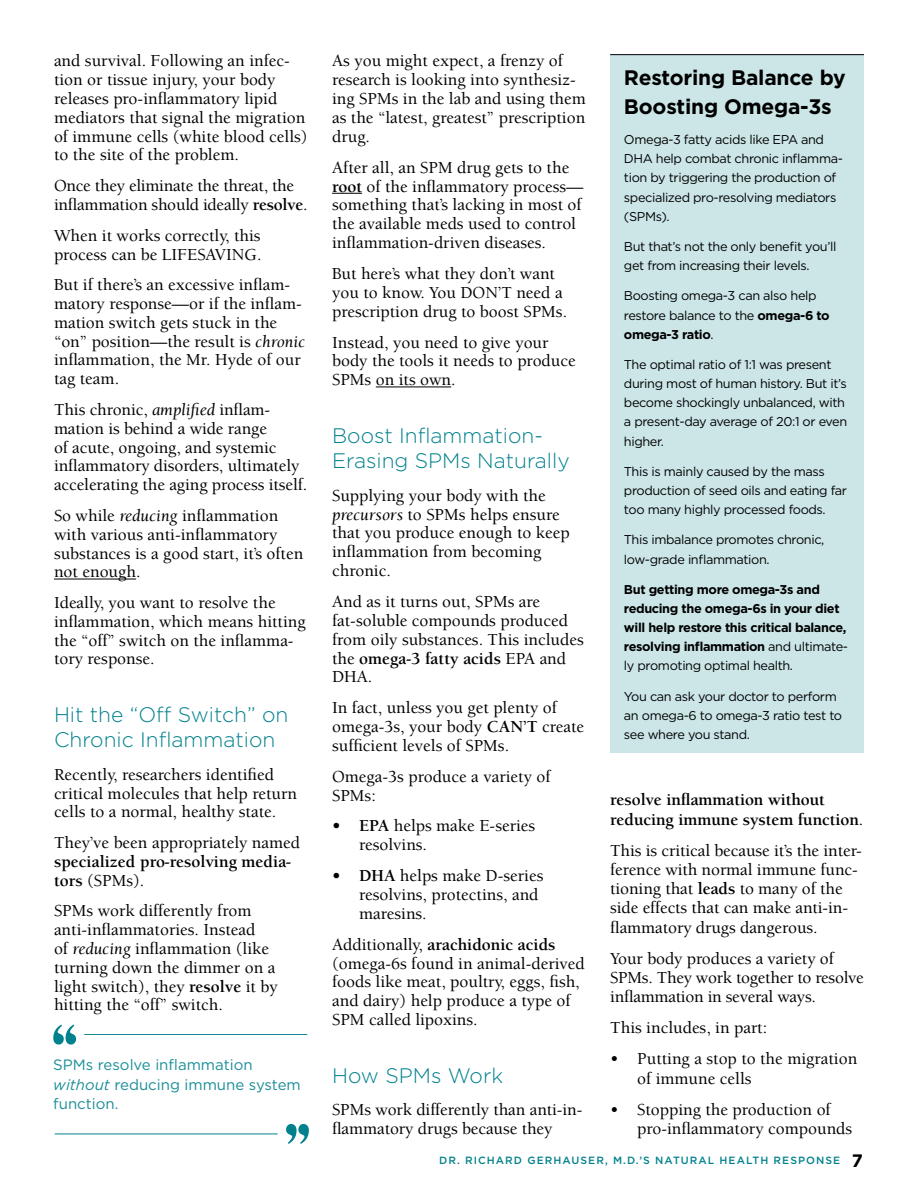
<style>
.page{position:relative;width:918px;height:1188px;background:#fff}
.page>*{position:absolute;margin:0;border:0;box-sizing:border-box;transform-origin:0 0}
.t1{font:300 21px/25.3px "Gotham";color:#00818d}
.t2{font:700 21px/29.1px "Gotham";letter-spacing:-.01em;color:#000}
.t3{font:500 17.25px/18.9px "Berkeley Std";color:#000}
.t4{font:700 17.25px/18.8px "Berkeley Std";letter-spacing:-.005em;color:#000}
.t5{font:15px/19.5px "Gotham";color:#1a8e98}
.t6{font:12.75px/19.2px "Gotham";letter-spacing:-.03em;color:#000}
.t7{font:700 12.75px/19.2px "Gotham";letter-spacing:-.03em;color:#000}
.t8{font:500 10.5px "Gotham";letter-spacing:.1em;color:#00818d}
.s1{font-weight:700}
.s2{font-weight:400;font-style:italic}
.s3{font-weight:500}
.s4{font-style:italic}
.s5{font-weight:400}
.s6{font-weight:700;font-size:18px;color:#000}
</style>
<div class="page">
<hr style="left:54px;top:579px;width:82px;height:1px;background:#000">
<hr style="left:332px;top:193px;width:30px;height:1px;background:#000">
<hr style="left:376px;top:386px;width:75px;height:1px;background:#000">
<svg style="left:53px;top:1025px;width:23px;height:20px"></svg>
<hr style="left:84px;top:1034px;width:223px;height:1px;background:#00818d">
<svg style="left:286px;top:1124px;width:23px;height:20px"></svg>
<hr style="left:55px;top:1134px;width:223px;height:1px;background:#00818d">
<div style="left:610px;top:54px;width:254px;height:699px;background:#cce6e8"></div>
<hr style="left:610px;top:54px;width:254px;height:1px;background:#000">
<p class="t3" style="left:54px;top:52px;width:255px">and survival. Following an infec&shy;tion or tissue injury, your body releases pro-inflammatory lipid mediators that signal the migration of immune cells (white blood cells) to the site of the problem.</p>
<p class="t3" style="left:54px;top:177px;width:255px">Once they eliminate the threat, the inflammation should ideally <span class="s1">resolve</span>.</p>
<p class="t3" style="left:54px;top:226px;width:209px">When it works correctly, this process can be LIFESAVING.</p>
<p class="t3" style="left:54px;top:276px;width:253px">But if there’s an excessive inflam&shy;matory response—or if the inflam&shy;mation switch gets stuck in the “on” position—the result is <span class="s2">chronic </span>inflammation, the Mr. Hyde of our tag team.</p>
<p class="t3" style="left:54px;top:401px;width:255px">This chronic, <span class="s2">amplified</span> inflam&shy;mation is behind a wide range<br>of acute, ongoing, and systemic inflammatory disorders, ultimately accelerating the aging process itself.</p>
<p class="t3" style="left:54px;top:506px;width:251px">So while <span class="s2">reducing</span> inflammation with various anti-inflammatory substances is a good start, it’s often not enough.</p>
<p class="t3" style="left:54px;top:594px;width:253px">Ideally, you want to resolve the inflammation, which means hitting the “off” switch on the inflamma&shy;tory response.</p>
<p class="t1" style="left:54px;top:701px;width:236px">Hit the “Off Switch” on<br>Chronic Inflammation</p>
<p class="t3" style="left:54px;top:765px;width:245px">Recently, researchers identified critical molecules that help return cells to a normal, healthy state.</p>
<p class="t3" style="left:54px;top:834px;width:248px">They’ve been appropriately named</p>
<p class="t4" style="left:54px;top:852px;width:239px">specialized pro-resolving media&shy;tors <span class="s3">(SPMs).</span></p>
<p class="t3" style="left:54px;top:902px;width:225px">SPMs work differently from anti-inflammatories. Instead<br>of <span class="s2">reducing</span> inflammation (like turning down the dimmer on a light switch), they <span class="s1">resolve</span> it by hitting the “off” switch.</p>
<p class="t5" style="left:53px;top:1055px;width:249px">SPMs resolve inflammation <span class="s4">without</span> reducing immune system function.</p>
<p class="t3" style="left:332px;top:52px;width:255px">As you might expect, a frenzy of research is looking into synthesiz&shy;ing SPMs in the lab and using them as the “latest, greatest” prescription drug.</p>
<p class="t3" style="left:332px;top:158px;width:253px">After all, an SPM drug gets to the <span class="s1">root</span> of the inflammatory process— something that’s lacking in most of the available meds used to control inflammation-driven diseases.</p>
<p class="t3" style="left:332px;top:264px;width:237px">But here’s what they don’t want you to know. You DON’T need a prescription drug to boost SPMs.</p>
<p class="t3" style="left:332px;top:333px;width:245px">Instead, you need to give your body the tools it needs to produce<br>SPMs on its own.</p>
<p class="t1" style="left:332px;top:422px;width:239px">Boost Inflammation-<br>Erasing SPMs Naturally</p>
<p class="t3" style="left:332px;top:486px;width:239px">Supplying your body with the <span class="s2">precursors</span> to SPMs helps ensure that you produce enough to keep inflammation from becoming chronic.</p>
<p class="t3" style="left:332px;top:592px;width:253px">And as it turns out, SPMs are fat-soluble compounds produced from oily substances. This includes the <span class="s1">omega-3 fatty acids</span> EPA and<br>DHA.</p>
<p class="t3" style="left:332px;top:699px;width:254px">In fact, unless you get plenty of omega-3s, your body <span class="s1">CAN’T</span> create sufficient levels of SPMs.</p>
<p class="t3" style="left:332px;top:767px;width:220px">Omega-3s produce a variety of<br>SPMs:</p>
<p class="t3" style="left:359px;top:817px;width:178px;text-indent:-27px"><span class="s1">• EPA</span> helps make E-series resolvins.</p>
<p class="t3" style="left:359px;top:867px;width:186px;text-indent:-27px"><span class="s1">• DHA</span> helps make D-series resolvins, protectins, and maresins.</p>
<p class="t3" style="left:332px;top:935px;width:254px">Additionally, <span class="s1">arachidonic acids </span>(omega-6s found in animal-derived foods like meat, poultry, eggs, fish, and dairy) help produce a type of<br>SPM called lipoxins.</p>
<p class="t1" style="left:332px;top:1062px;width:173px">How SPMs Work</p>
<p class="t3" style="left:332px;top:1101px;width:252px">SPMs work differently than anti-in&shy;flammatory drugs because they</p>
<p class="t2" style="left:624px;top:63px;width:223px">Restoring Balance by<br>Boosting Omega-3s</p>
<p class="t6" style="left:624px;top:130px;width:220px">Omega-3 fatty acids like EPA and<br>DHA help combat chronic inflamma&shy;tion by triggering the production of specialized pro-resolving mediators (SPMs).</p>
<p class="t6" style="left:624px;top:237px;width:214px">But that’s not the only benefit you’ll get from increasing their levels.</p>
<p class="t6" style="left:624px;top:286px;width:207px">Boosting omega-3 can also help restore balance to the <span class="s1">omega-6 to omega-3 ratio</span>.</p>
<p class="t6" style="left:624px;top:355px;width:225px">The optimal ratio of 1:1 was present during most of human history. But it’s become shockingly unbalanced, with a present-day average of 20:1 or even higher.</p>
<p class="t6" style="left:624px;top:461px;width:225px">This is mainly caused by the mass production of seed oils and eating far too many highly processed foods.</p>
<p class="t6" style="left:624px;top:530px;width:202px">This imbalance promotes chronic, low-grade inflammation.</p>
<p class="t7" style="left:624px;top:580px;width:226px">But getting more omega-3s and reducing the omega-6s in your diet will help restore this critical balance, resolving inflammation <span class="s5">and ultimate&shy;ly promoting optimal health.</span></p>
<p class="t6" style="left:624px;top:686px;width:220px">You can ask your doctor to perform an omega-6 to omega-3 ratio test to see where you stand.</p>
<p class="t4" style="left:610px;top:791px;width:255px;line-height:19.2px">resolve inflammation without reducing immune system function<span class="s3">.</span></p>
<p class="t3" style="left:610px;top:841px;width:253px">This is critical because it’s the inter&shy;ference with normal immune func&shy;tioning that <span class="s1">leads</span> to many of the side effects that can make anti-in&shy;flammatory drugs dangerous.</p>
<p class="t3" style="left:610px;top:949px;width:255px">Your body produces a variety of<br>SPMs. They work together to resolve inflammation in several ways.</p>
<p class="t3" style="left:610px;top:1019px;width:158px">This includes, in part:</p>
<p class="t3" style="left:637px;top:1050px;width:222px;text-indent:-27px">• Putting a stop to the migration of immune cells</p>
<p class="t3" style="left:637px;top:1100px;width:217px;text-indent:-27px">• Stopping the production of pro-inflammatory compounds</p>
<p class="t8" style="left:439px;top:1153px;width:425px">DR. RICHARD GERHAUSER, M.D.’S NATURAL HEALTH RESPONSE <span class="s6">7</span></p>
</div>
